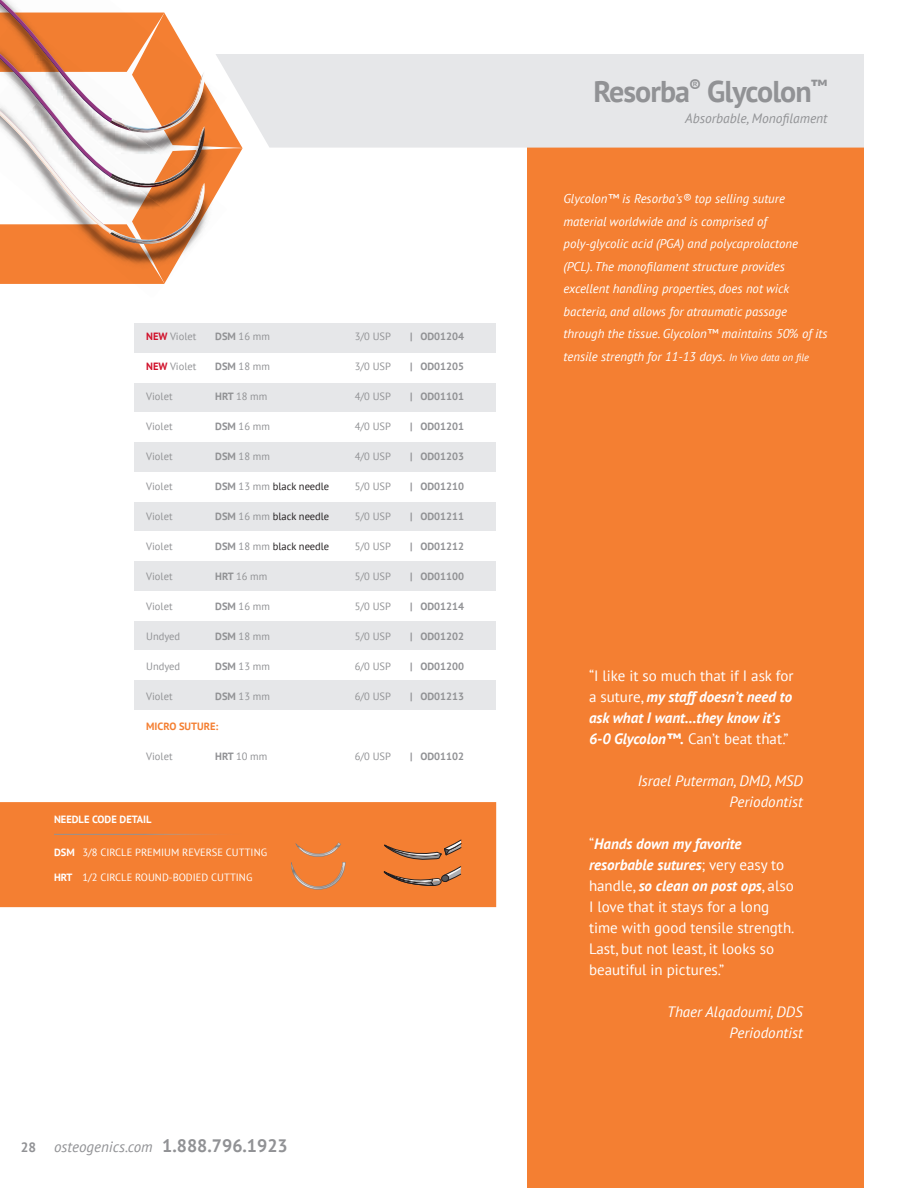
<style>
.page{position:relative;width:918px;height:1188px;background:#fff}
.page>*{position:absolute;margin:0;border:0;box-sizing:border-box;transform-origin:0 0}
.t1{font:700 30px "PT Sans";letter-spacing:-.03em;color:#919295}
.t2{font:15px/21px "PT Sans";color:#fff}
.t3{font:italic 700 15px/21px "PT Sans";color:#fff}
.t4{font:italic 15px/21px "PT Sans";color:#fff;text-align:right}
.t5{font:italic 15px "PT Sans";color:#919295}
.t6{font:italic 13.5px "PT Sans";color:#919295}
.t7{font:italic 12.75px/22.5px "PT Sans";color:#fff}
.t8{font:10.5px "PT Sans";color:#919295}
.t9{font:700 10.5px "PT Sans";color:#919295}
.t10{font:10.5px "PT Sans";color:#fff}
.t11{font:10.5px "PT Sans";color:#231f20}
.t12{font:700 10.5px "PT Sans";color:#fff}
.t13{font:700 10.5px "PT Sans";color:#f47f32}
.s1{font-weight:700;color:#d1122c}
.s2{font-weight:700}
.s3{font-weight:700;color:#919295}
.s4{color:#919295}
.s5{font-weight:700;font-style:normal;font-size:13.5px}
.s6{font-weight:700;font-style:normal;font-size:18px}
.s7{font-size:10.5px}
.s8{font-weight:400;font-style:normal}
.s9{font-weight:700;font-style:italic}
</style>
<div class="page">
<div style="left:528px;top:139px;width:336px;height:1049px;background:#f47f32"></div>
<div style="left:243px;top:54px;width:621px;height:94px;background:#e6e7e9"></div>
<svg style="left:0;top:0;width:243px;height:284px"></svg>
<img style="left:110px;top:126px;width:95px;height:63px">
<img style="left:111px;top:126px;width:93px;height:60px">
<div style="left:135px;top:323px;width:361px;height:30px;background:#e6e7e9"></div>
<div style="left:135px;top:383px;width:361px;height:29px;background:#e6e7e9"></div>
<div style="left:135px;top:442px;width:361px;height:30px;background:#e6e7e9"></div>
<div style="left:135px;top:502px;width:361px;height:29px;background:#e6e7e9"></div>
<div style="left:135px;top:561px;width:361px;height:30px;background:#e6e7e9"></div>
<div style="left:135px;top:621px;width:361px;height:29px;background:#e6e7e9"></div>
<div style="left:135px;top:680px;width:361px;height:30px;background:#e6e7e9"></div>
<div style="left:0;top:802px;width:496px;height:105px;background:#f47f32"></div>
<svg style="left:291px;top:842px;width:55px;height:48px"></svg>
<hr style="left:54px;top:834px;width:192px;height:1px;background:#fff">
<svg style="left:383px;top:840px;width:78px;height:46px"></svg>
<p class="t8" style="left:146px;top:329px;width:52px"><span class="s1">NEW</span> Violet</p>
<p class="t8" style="left:215px;top:329px;width:56px"><span class="s2">DSM</span> 16 mm</p>
<p class="t8" style="left:355px;top:329px;width:38px">3/0 USP</p>
<p class="t9" style="left:410px;top:329px;width:55px">| OD01204</p>
<p class="t8" style="left:146px;top:359px;width:52px"><span class="s1">NEW</span> Violet</p>
<p class="t8" style="left:215px;top:359px;width:56px"><span class="s2">DSM</span> 18 mm</p>
<p class="t8" style="left:355px;top:359px;width:38px">3/0 USP</p>
<p class="t9" style="left:410px;top:359px;width:55px">| OD01205</p>
<p class="t8" style="left:146px;top:389px;width:28px">Violet</p>
<p class="t8" style="left:215px;top:389px;width:54px"><span class="s2">HRT</span> 18 mm</p>
<p class="t8" style="left:355px;top:389px;width:38px">4/0 USP</p>
<p class="t9" style="left:410px;top:389px;width:55px">| OD01101</p>
<p class="t8" style="left:146px;top:419px;width:28px">Violet</p>
<p class="t8" style="left:215px;top:419px;width:56px"><span class="s2">DSM</span> 16 mm</p>
<p class="t8" style="left:355px;top:419px;width:38px">4/0 USP</p>
<p class="t9" style="left:410px;top:419px;width:55px">| OD01201</p>
<p class="t8" style="left:146px;top:449px;width:28px">Violet</p>
<p class="t8" style="left:215px;top:449px;width:56px"><span class="s2">DSM</span> 18 mm</p>
<p class="t8" style="left:355px;top:449px;width:38px">4/0 USP</p>
<p class="t9" style="left:410px;top:449px;width:55px">| OD01203</p>
<p class="t8" style="left:146px;top:479px;width:28px">Violet</p>
<p class="t11" style="left:215px;top:479px;width:116px"><span class="s3">DSM</span> <span class="s4">13 mm</span> black needle</p>
<p class="t8" style="left:355px;top:479px;width:38px">5/0 USP</p>
<p class="t9" style="left:410px;top:479px;width:55px">| OD01210</p>
<p class="t8" style="left:146px;top:509px;width:28px">Violet</p>
<p class="t11" style="left:215px;top:509px;width:116px"><span class="s3">DSM</span> <span class="s4">16 mm</span> black needle</p>
<p class="t8" style="left:355px;top:509px;width:38px">5/0 USP</p>
<p class="t9" style="left:410px;top:509px;width:55px">| OD01211</p>
<p class="t8" style="left:146px;top:539px;width:28px">Violet</p>
<p class="t11" style="left:215px;top:539px;width:116px"><span class="s3">DSM</span> <span class="s4">18 mm</span> black needle</p>
<p class="t8" style="left:355px;top:539px;width:38px">5/0 USP</p>
<p class="t9" style="left:410px;top:539px;width:55px">| OD01212</p>
<p class="t8" style="left:146px;top:569px;width:28px">Violet</p>
<p class="t8" style="left:215px;top:569px;width:54px"><span class="s2">HRT</span> 16 mm</p>
<p class="t8" style="left:355px;top:569px;width:38px">5/0 USP</p>
<p class="t9" style="left:410px;top:569px;width:55px">| OD01100</p>
<p class="t8" style="left:146px;top:599px;width:28px">Violet</p>
<p class="t8" style="left:215px;top:599px;width:56px"><span class="s2">DSM</span> 16 mm</p>
<p class="t8" style="left:355px;top:599px;width:38px">5/0 USP</p>
<p class="t9" style="left:410px;top:599px;width:55px">| OD01214</p>
<p class="t8" style="left:146px;top:629px;width:35px">Undyed</p>
<p class="t8" style="left:215px;top:629px;width:56px"><span class="s2">DSM</span> 18 mm</p>
<p class="t8" style="left:355px;top:629px;width:38px">5/0 USP</p>
<p class="t9" style="left:410px;top:629px;width:55px">| OD01202</p>
<p class="t8" style="left:146px;top:659px;width:35px">Undyed</p>
<p class="t8" style="left:215px;top:659px;width:56px"><span class="s2">DSM</span> 13 mm</p>
<p class="t8" style="left:355px;top:659px;width:38px">6/0 USP</p>
<p class="t9" style="left:410px;top:659px;width:55px">| OD01200</p>
<p class="t8" style="left:146px;top:689px;width:28px">Violet</p>
<p class="t8" style="left:215px;top:689px;width:56px"><span class="s2">DSM</span> 13 mm</p>
<p class="t8" style="left:355px;top:689px;width:38px">6/0 USP</p>
<p class="t9" style="left:410px;top:689px;width:55px">| OD01213</p>
<p class="t13" style="left:146px;top:719px;width:74px">MICRO SUTURE:</p>
<p class="t8" style="left:146px;top:749px;width:28px">Violet</p>
<p class="t8" style="left:215px;top:749px;width:54px"><span class="s2">HRT</span> 10 mm</p>
<p class="t8" style="left:355px;top:749px;width:38px">6/0 USP</p>
<p class="t9" style="left:410px;top:749px;width:55px">| OD01102</p>
<p class="t12" style="left:54px;top:812px;width:99px">NEEDLE CODE DETAIL</p>
<p class="t10" style="left:54px;top:845px;width:215px"><span class="s2">DSM</span> 3/8 CIRCLE PREMIUM REVERSE CUTTING</p>
<p class="t10" style="left:54px;top:871px;width:200px"><span class="s2">HRT</span> 1/2 CIRCLE ROUND-BODIED CUTTING</p>
<p class="t5" style="left:21px;top:1137px;width:268px"><span class="s5">28</span> osteogenics.com <span class="s6">1.888.796.1923</span></p>
<h1 class="t1" style="left:593px;top:72px;width:236px">Resorba<sup>®</sup> Glycolon<sup>™</sup></h1>
<p class="t6" style="left:685px;top:110px;width:144px">Absorbable, Monofilament</p>
<p class="t7" style="left:564px;top:187px;width:265px">Glycolon™ is Resorba’s® top selling suture material worldwide and is comprised of poly-glycolic acid (PGA) and polycaprolactone (PCL). The monofilament structure provides excellent handling properties, does not wick bacteria, and allows for atraumatic passage through the tissue. Glycolon™ maintains 50% of its tensile strength for 11-13 days. <span class="s7">In Vivo data on file</span></p>
<p class="t3" style="left:589px;top:665px;width:206px"><span class="s8">“I like it so much that if I ask for a suture,</span> my staff doesn’t need to ask what I want…they know it’s<br>6-0 Glycolon™. <span class="s8">Can’t beat that.”</span></p>
<p class="t4" style="left:638px;top:770px;width:167px">Israel Puterman, DMD, MSD<br>Periodontist</p>
<p class="t2" style="left:589px;top:833px;width:207px">“<span class="s9">Hands down my favorite resorbable sutures</span>; very easy to handle, <span class="s9">so clean on post ops</span>, also<br>I love that it stays for a long time with good tensile strength.<br>Last, but not least, it looks so beautiful in pictures.”</p>
<p class="t4" style="left:667px;top:1001px;width:137px">Thaer Alqadoumi, DDS<br>Periodontist</p>
</div>
